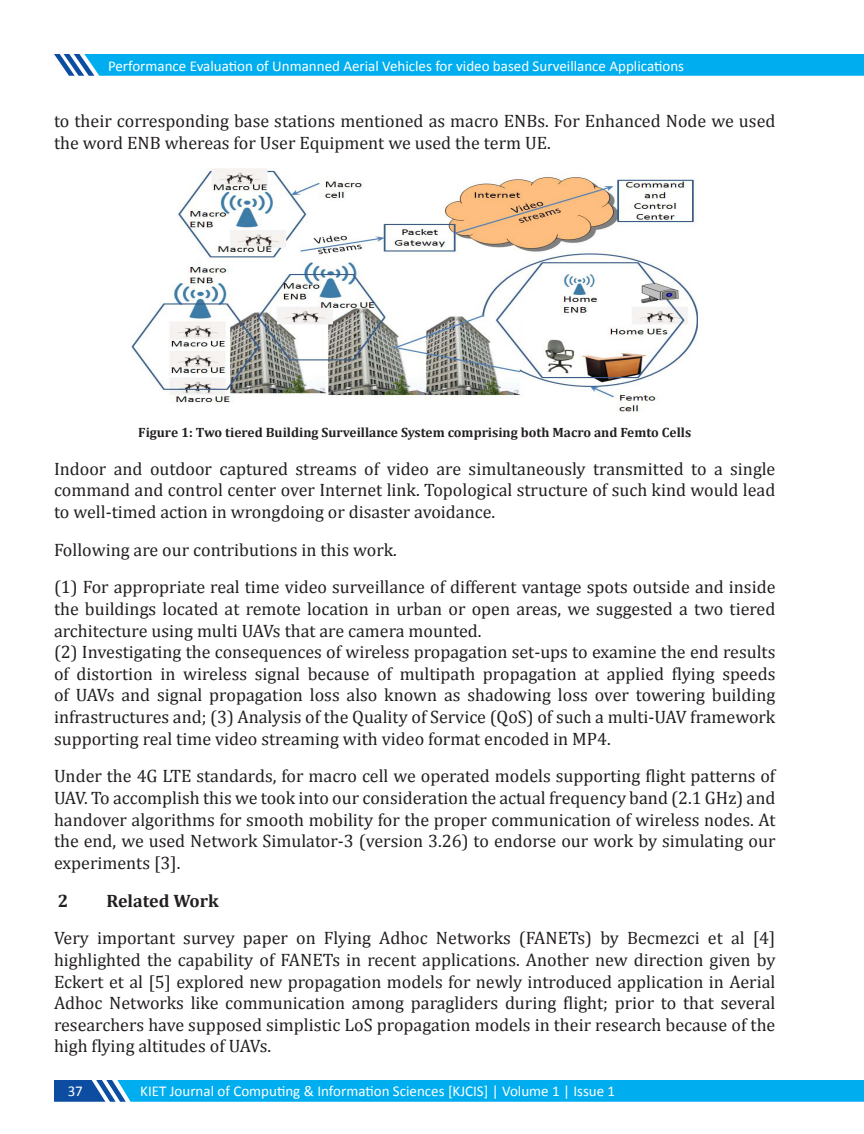
<style>
.page{position:relative;width:864px;height:1134px;background:#fff}
.page>*{position:absolute;margin:0;border:0;box-sizing:border-box;transform-origin:0 0}
.t1{font:18px/21.6px "Cambria";color:#231f20}
.t2{font:700 18px "Cambria";color:#231f20}
.t3{font:15px "Calibri";color:#fff}
.t4{font:700 13.5px "Cambria";color:#231f20}
</style>
<div class="page">
<svg style="left:54px;top:54px;width:810px;height:22px;background:#09aeed"></svg>
<img style="left:132px;top:169px;width:566px;height:244px">
<svg style="left:54px;top:1080px;width:810px;height:22px;background:#08a9ea"></svg>
<p class="t3" style="left:108px;top:56px;width:578px">Performance Evaluation of Unmanned Aerial Vehicles for video based Surveillance Applications</p>
<p class="t1" style="left:54px;top:110px;width:723px">to their corresponding base stations mentioned as macro ENBs. For Enhanced Node we used the word ENB whereas for User Equipment we used the term UE.</p>
<p class="t4" style="left:138px;top:424px;width:554px">Figure 1: Two tiered Building Surveillance System comprising both Macro and Femto Cells</p>
<p class="t1" style="left:54px;top:458px;width:723px;text-align:justify">Indoor and outdoor captured streams of video are simultaneously transmitted to a single command and control center over Internet link. Topological structure of such kind would lead to well-timed action in wrongdoing or disaster avoidance.</p>
<p class="t1" style="left:54px;top:530px;width:723px;line-height:37.8px">Following are our contributions in this work.<br>(1) For appropriate real time video surveillance of different vantage spots outside and inside</p>
<p class="t1" style="left:54px;top:598px;width:723px">the buildings located at remote location in urban or open areas, we suggested a two tiered architecture using multi UAVs that are camera mounted.<br>(2) Investigating the consequences of wireless propagation set-ups to examine the end results of distortion in wireless signal because of multipath propagation at applied flying speeds of UAVs and signal propagation loss also known as shadowing loss over towering building infrastructures and; (3) Analysis of the Quality of Service (QoS) of such a multi-UAV framework supporting real time video streaming with video format encoded in MP4.</p>
<p class="t1" style="left:54px;top:765px;width:723px;text-align:justify">Under the 4G LTE standards, for macro cell we operated models supporting flight patterns of UAV. To accomplish this we took into our consideration the actual frequency band (2.1 GHz) and handover algorithms for smooth mobility for the proper communication of wireless nodes. At the end, we used Network Simulator-3 (version 3.26) to endorse our work by simulating our experiments [3].</p>
<p class="t2" style="left:58px;top:889px;width:12px">2</p>
<p class="t2" style="left:107px;top:889px;width:114px">Related Work</p>
<p class="t1" style="left:54px;top:927px;width:723px;text-align:justify">Very important survey paper on Flying Adhoc Networks (FANETs) by Becmezci et al [4] highlighted the capability of FANETs in recent applications. Another new direction given by Eckert et al [5] explored new propagation models for newly introduced application in Aerial Adhoc Networks like communication among paragliders during flight; prior to that several researchers have supposed simplistic LoS propagation models in their research because of the high flying altitudes of UAVs.</p>
<p class="t3" style="left:68px;top:1081px;width:17px">37</p>
<p class="t3" style="left:140px;top:1081px;width:476px">KIET Journal of Computing &amp; Information Sciences [KJCIS] | Volume 1 | Issue 1</p>
</div>
